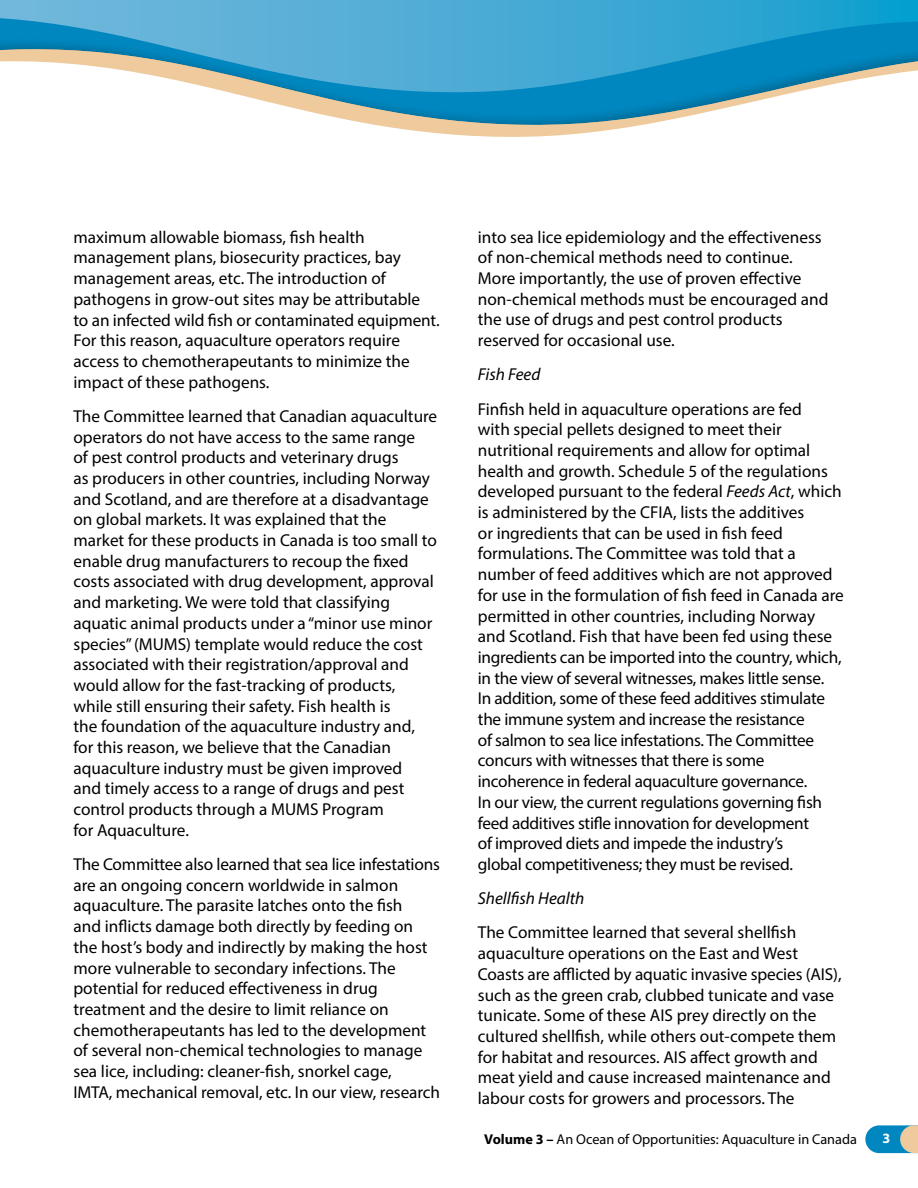
<style>
.page{position:relative;width:918px;height:1188px;background:#fff}
.page>*{position:absolute;margin:0;border:0;box-sizing:border-box;transform-origin:0 0}
.t1{font:17.25px/20.7px "Myriad Pro";color:#000}
.t2{font:italic 17.25px "Myriad Pro";color:#000}
.t3{font:14.25px "Myriad Pro";color:#000}
.t4{font:700 14.25px "Myriad Pro";color:#fff}
.s1{font-style:italic}
.s2{font-weight:700}
</style>
<div class="page">
<svg style="left:427px;top:132px;width:165px;height:5px"></svg>
<svg style="left:865px;top:1125px;width:53px;height:28px"></svg>
<div style="left:0;top:0;width:918px;height:132px;background:#000;opacity:.22"></div>
<svg style="left:0;top:0;width:918px;height:98px;background:#53abcf"></svg>
<p class="t1" style="left:74px;top:226px;width:368px">maximum allowable biomass, fish health management plans, biosecurity practices, bay management areas, etc. The introduction of pathogens in grow-out sites may be attributable<br>to an infected wild fish or contaminated equipment.<br>For this reason, aquaculture operators require access to chemotherapeutants to minimize the impact of these pathogens.</p>
<p class="t1" style="left:74px;top:405px;width:365px">The Committee learned that Canadian aquaculture operators do not have access to the same range<br>of pest control products and veterinary drugs<br>as producers in other countries, including Norway and Scotland, and are therefore at a disadvantage on global markets. It was explained that the market for these products in Canada is too small to enable drug manufacturers to recoup the fixed costs associated with drug development, approval and marketing. We were told that classifying aquatic animal products under a “minor use minor species” (MUMS) template would reduce the cost associated with their registration/approval and would allow for the fast-tracking of products, while still ensuring their safety. Fish health is<br>the foundation of the aquaculture industry and, for this reason, we believe that the Canadian aquaculture industry must be given improved<br>and timely access to a range of drugs and pest control products through a MUMS Program<br>for Aquaculture.</p>
<p class="t1" style="left:74px;top:854px;width:368px">The Committee also learned that sea lice infestations are an ongoing concern worldwide in salmon aquaculture. The parasite latches onto the fish<br>and inflicts damage both directly by feeding on the host’s body and indirectly by making the host more vulnerable to secondary infections. The potential for reduced effectiveness in drug treatment and the desire to limit reliance on chemotherapeutants has led to the development of several non-chemical technologies to manage sea lice, including: cleaner-fish, snorkel cage,<br>IMTA, mechanical removal, etc. In our view, research</p>
<p class="t1" style="left:478px;top:226px;width:352px">into sea lice epidemiology and the effectiveness of non-chemical methods need to continue.<br>More importantly, the use of proven effective non-chemical methods must be encouraged and the use of drugs and pest control products reserved for occasional use.</p>
<p class="t2" style="left:478px;top:364px;width:64px">Fish Feed</p>
<p class="t1" style="left:478px;top:398px;width:367px">Finfish held in aquaculture operations are fed<br>with special pellets designed to meet their nutritional requirements and allow for optimal health and growth. Schedule 5 of the regulations developed pursuant to the federal <span class="s1">Feeds Act</span>, which is administered by the CFIA, lists the additives<br>or ingredients that can be used in fish feed formulations. The Committee was told that a number of feed additives which are not approved for use in the formulation of fish feed in Canada are permitted in other countries, including Norway and Scotland. Fish that have been fed using these ingredients can be imported into the country, which, in the view of several witnesses, makes little sense.<br>In addition, some of these feed additives stimulate the immune system and increase the resistance<br>of salmon to sea lice infestations. The Committee concurs with witnesses that there is some incoherence in federal aquaculture governance.<br>In our view, the current regulations governing fish feed additives stifle innovation for development<br>of improved diets and impede the industry’s<br>global competitiveness; they must be revised.</p>
<p class="t2" style="left:478px;top:888px;width:108px">Shellfish Health</p>
<p class="t1" style="left:478px;top:922px;width:365px">The Committee learned that several shellfish aquaculture operations on the East and West Coasts are afflicted by aquatic invasive species (AIS), such as the green crab, clubbed tunicate and vase tunicate. Some of these AIS prey directly on the cultured shellfish, while others out-compete them for habitat and resources. AIS affect growth and meat yield and cause increased maintenance and labour costs for growers and processors. The</p>
<p class="t3" style="left:484px;top:1131px;width:374px"><span class="s2">Volume 3 –</span> An Ocean of Opportunities: Aquaculture in Canada</p>
<p class="t4" style="left:882px;top:1129px;width:9px">3</p>
</div>
